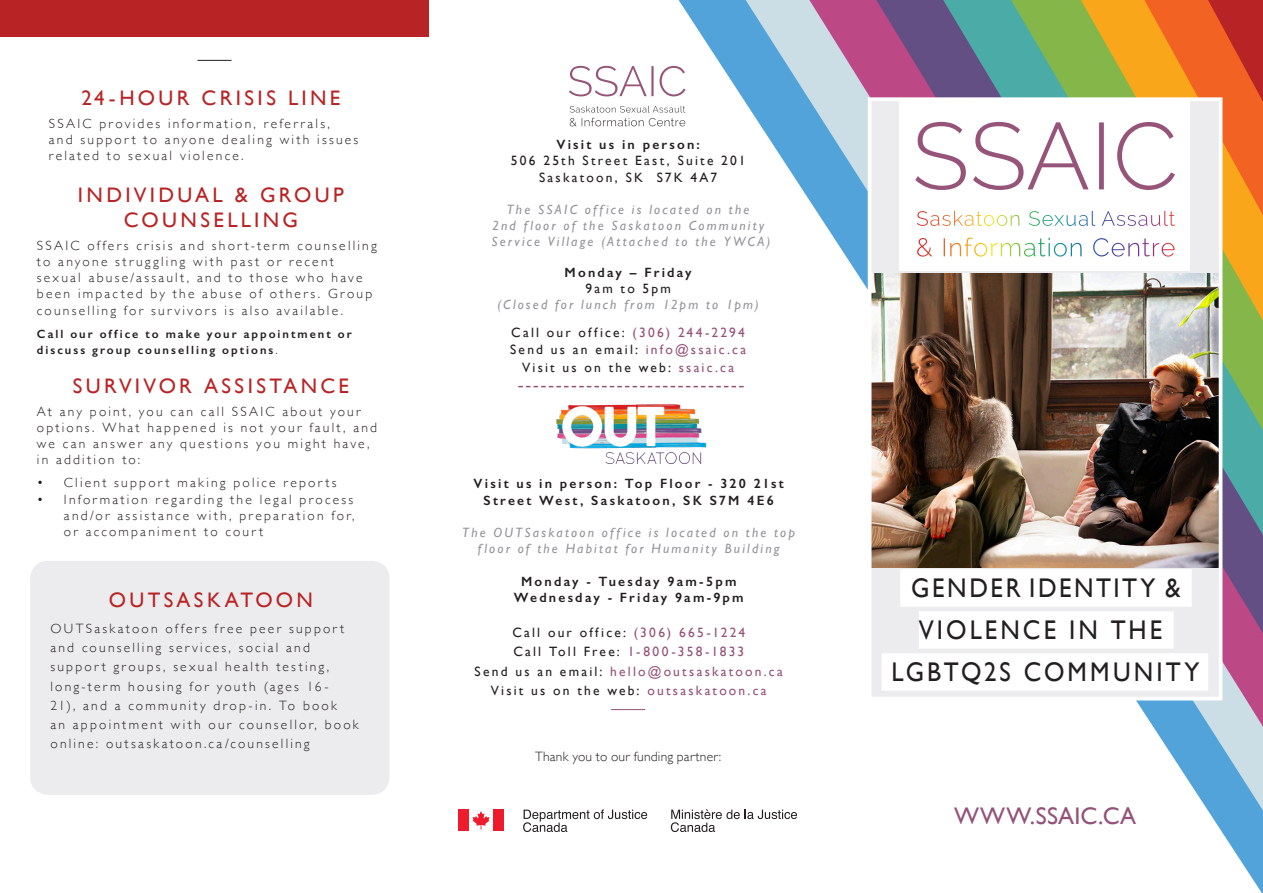
<style>
.page{position:relative;width:1263px;height:893px;background:#fff}
.page>*{position:absolute;margin:0;border:0;box-sizing:border-box;transform-origin:0 0}
.Header_-_Aign_Center{font:27px/42px "Gill Sans";letter-spacing:.12em;color:#231f20;scale:.92 1}
.Contact_Information{font:24px "Gill Sans";letter-spacing:.015em;color:#945278}
.Subheader{font:21px/25.2px "Gill Sans";letter-spacing:.155em;color:#b82425;text-align:center}
.Pull_Text{font:300 13.5px/16.2px "Gill Sans";letter-spacing:.165em;color:#231f20}
.Pull_Text-2{font:italic 13.5px/16.2px "Gill Sans";letter-spacing:.16em;color:#939598;text-align:center}
.Pull_Text-3{font:13.5px "Gill Sans";letter-spacing:.165em;color:#231f20}
.Pull_Text-4{font:600 13.5px/16.2px "Gill Sans";letter-spacing:.165em;color:#231f20;text-align:center}
.Pull_Text-5{font:13.5px "Gill Sans";letter-spacing:.16em;color:#945278}
.Contact_Information-2{font:300 13.5px "Gill Sans";letter-spacing:.015em;color:#231f20}
.Pull_Text-6{font:600 12px/16.2px "Gill Sans";letter-spacing:.165em;color:#231f20}
.s1{font-weight:300}
.s2{color:#945278}
.s3{color:#231f20}
</style>
<div class="page">
<svg style="left:679px;top:0;width:584px;height:893px"></svg>
<div style="left:0;top:0;width:429px;height:36px;background:#b82425"></div>
<svg style="left:746px;top:0;width:517px;height:810px"></svg>
<svg style="left:809px;top:0;width:454px;height:727px"></svg>
<svg style="left:876px;top:0;width:387px;height:633px;background:#8f4b84"></svg>
<svg style="left:1224px;top:430px;width:39px;height:105px;background:#528e9b"></svg>
<svg style="left:1224px;top:321px;width:39px;height:109px;background:#72b265"></svg>
<svg style="left:1224px;top:226px;width:39px;height:95px;background:#cfab2b"></svg>
<img style="left:866px;top:95px;width:358px;height:607px">
<hr style="left:197px;top:60px;width:34px;height:1px;background:#231f20">
<hr style="left:611px;top:709px;width:34px;height:1px;background:#945278">
<img style="left:556px;top:403px;width:150px;height:61px">
<svg style="left:569px;top:66px;width:116px;height:30px"></svg>
<svg style="left:570px;top:106px;width:115px;height:20px"></svg>
<div style="left:30px;top:561px;width:359px;height:234px;background:#ececee;border-radius:18px"></div>
<svg style="left:518px;top:386px;width:226px;height:1px"></svg>
<div style="left:900px;top:569px;width:292px;height:38px;background:#fff"></div>
<div style="left:919px;top:611px;width:255px;height:38px;background:#fff"></div>
<div style="left:881px;top:653px;width:327px;height:38px;background:#fff"></div>
<div style="left:899px;top:100px;width:291px;height:171px;background:#fff"></div>
<svg style="left:915px;top:0;width:348px;height:226px"></svg>
<div style="left:459px;top:809px;width:10px;height:22px;background:#ee1b2c"></div>
<svg style="left:472px;top:811px;width:18px;height:18px"></svg>
<div style="left:493px;top:809px;width:10px;height:22px;background:#ee1b2c"></div>
<svg style="left:523px;top:809px;width:124px;height:23px"></svg>
<svg style="left:671px;top:809px;width:126px;height:23px"></svg>
<p class="Subheader" style="left:81px;top:85px;width:261px">24-HOUR CRISIS LINE</p>
<p class="Pull_Text" style="left:49px;top:114px;width:311px">SSAIC provides information, referrals,<br>and support to anyone dealing with issues related to sexual violence.</p>
<p class="Subheader" style="left:78px;top:182px;width:267px">INDIVIDUAL &amp; GROUP<br>COUNSELLING</p>
<p class="Pull_Text" style="left:37px;top:237px;width:341px">SSAIC offers crisis and short-term counselling to anyone struggling with past or recent sexual abuse/assault, and to those who have been impacted by the abuse of others. Group counselling for survivors is also available.</p>
<p class="Pull_Text-6" style="left:37px;top:325px;width:316px">Call our office to make your appointment or discuss group counselling options<span class="s1">.</span></p>
<p class="Subheader" style="left:73px;top:373px;width:278px">SURVIVOR ASSISTANCE</p>
<p class="Pull_Text" style="left:37px;top:403px;width:342px">At any point, you can call SSAIC about your options. What happened is not your fault, and we can answer any questions you might have, in addition to:</p>
<p class="Pull_Text" style="left:37px;top:474px;width:301px">• Client support making police reports</p>
<p class="Pull_Text" style="left:64px;top:490px;width:292px;text-align:justify;text-indent:-27px">• Information regarding the legal process and/or assistance with, preparation for, or accompaniment to court</p>
<p class="Subheader" style="left:109px;top:587px;width:205px">OUTSASKATOON</p>
<p class="Pull_Text" style="left:50px;top:618px;width:310px;line-height:19.2px">OUTSaskatoon offers free peer support and counselling services, social and support groups, sexual health testing, long-term housing for youth (ages 16-<br>21), and a community drop-in. To book<br>an appointment with our counsellor, book online: outsaskatoon.ca/counselling</p>
<p class="Pull_Text-4" style="left:556px;top:136px;width:145px">Visit us in person:</p>
<p class="Pull_Text-3" style="left:511px;top:153px;width:236px">506 25th Street East, Suite 201</p>
<p class="Pull_Text-3" style="left:539px;top:169px;width:180px">Saskatoon, SK S7K 4A7</p>
<p class="Pull_Text-2" style="left:507px;top:201px;width:244px">The SSAIC office is located on the</p>
<p class="Pull_Text-2" style="left:492px;top:218px;width:273px">2nd floor of the Saskatoon Community</p>
<p class="Pull_Text-2" style="left:491px;top:234px;width:281px">Service Village (Attached to the YWCA)</p>
<p class="Pull_Text-4" style="left:565px;top:264px;width:129px">Monday – Friday</p>
<p class="Pull_Text-3" style="left:585px;top:281px;width:87px">9am to 5pm</p>
<p class="Pull_Text-2" style="left:497px;top:297px;width:263px">(Closed for lunch from 12pm to 1pm)</p>
<p class="Pull_Text-3" style="left:511px;top:325px;width:235px">Call our office: <span class="s2">(306) 244-2294</span></p>
<p class="Pull_Text-3" style="left:510px;top:342px;width:238px">Send us an email: <span class="s2">info@ssaic.ca</span></p>
<p class="Pull_Text-3" style="left:522px;top:359px;width:213px">Visit us on the web: <span class="s2">ssaic.ca</span></p>
<p class="Pull_Text-4" style="left:474px;top:476px;width:312px">Visit us in person: Top Floor - 320 21st<br>Street West, Saskatoon, SK S7M 4E6</p>
<p class="Pull_Text-2" style="left:462px;top:524px;width:334px">The OUTSaskatoon office is located on the top floor of the Habitat for Humanity Building</p>
<p class="Pull_Text-4" style="left:521px;top:573px;width:217px">Monday - Tuesday 9am-5pm</p>
<p class="Pull_Text-4" style="left:514px;top:589px;width:231px">Wednesday - Friday 9am-9pm</p>
<p class="Pull_Text-3" style="left:512px;top:625px;width:234px">Call our office: <span class="s2">(306) 665-1224</span></p>
<p class="Pull_Text-5" style="left:513px;top:644px;width:232px"><span class="s3">Call Toll Free:</span> 1-800-358-1833</p>
<p class="Pull_Text-5" style="left:475px;top:663px;width:310px"><span class="s3">Send us an email:</span> hello@outsaskatoon.ca</p>
<p class="Pull_Text-3" style="left:491px;top:682px;width:277px">Visit us on the web: <span class="s2">outsaskatoon.ca</span></p>
<p class="Contact_Information-2" style="left:535px;top:746px;width:187px">Thank you to our funding partner:</p>
<p class="Header_-_Aign_Center" style="left:911px;top:567px;width:295px">GENDER IDENTITY &amp;<br>VIOLENCE IN THE</p>
<p class="Header_-_Aign_Center" style="left:891px;top:651px;width:336px">LGBTQ2S COMMUNITY</p>
<p class="Contact_Information" style="left:954px;top:802px;width:183px">WWW.SSAIC.CA</p>
</div>
